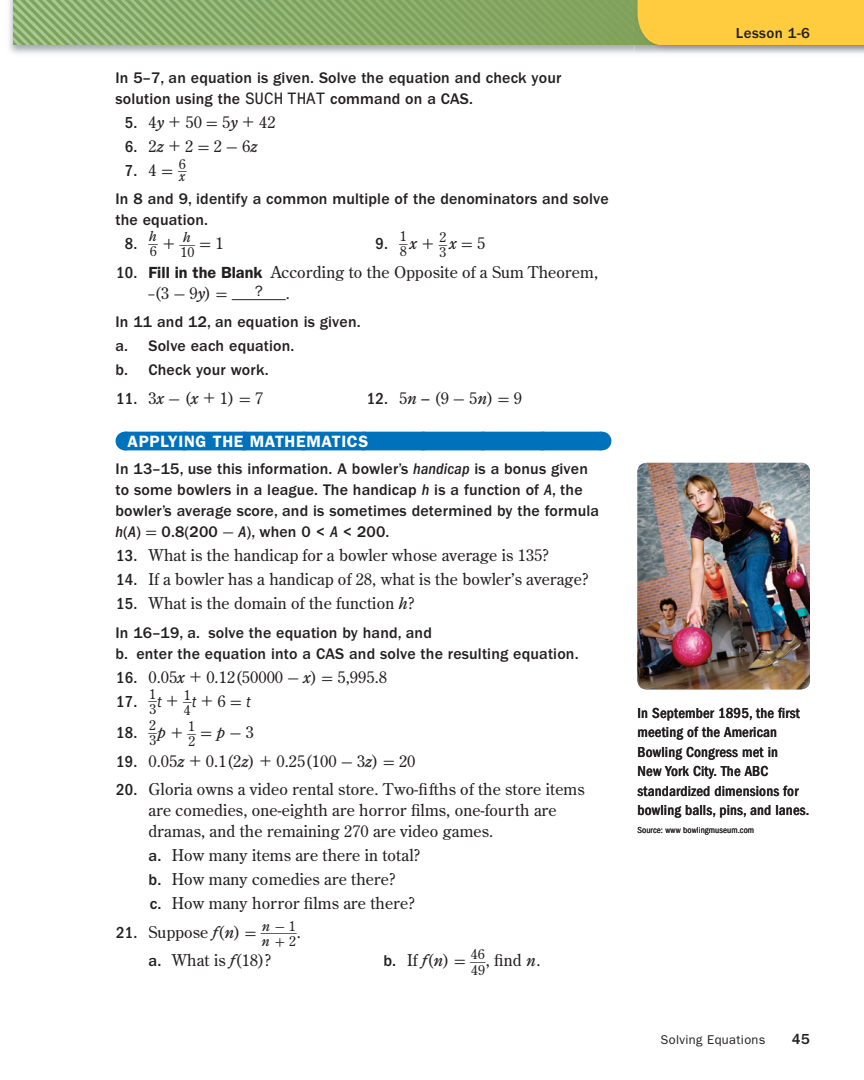
<style>
.page{position:relative;width:864px;height:1080px;background:#fff}
.page>*{position:absolute;margin:0;border:0;box-sizing:border-box;transform-origin:0 0}
.t1{font:500 condensed 16.5px "ITC Franklin Gothic Std";color:#231f20}
.t2{font:600 16.5px "ITC Franklin Gothic Std";letter-spacing:.04em;color:#fff}
.t3{font:16.2px/21px "Century Old Style Std";letter-spacing:.01em;color:#231f20}
.t4{font:16.2px "Uni Math";color:#231f20}
.t5{font:italic condensed 16.2px "ITC Franklin Gothic Std";color:#231f20}
.t6{font:italic 16.2px "Century Old Style Std";color:#231f20;scale:1.1 1}
.t7{font:500 15.9px/21px "ITC Franklin Gothic Std";letter-spacing:.01em;color:#231f20}
.t8{font:500 condensed 15px/19.5px "ITC Franklin Gothic Std";letter-spacing:.01em;color:#231f20}
.t9{font:500 15px "ITC Franklin Gothic Std";letter-spacing:.025em;color:#231f20}
.t10{font:15px "ITC Franklin Gothic Std";color:#231f20}
.t11{font:13.8px "Century Old Style Std";color:#231f20}
.t12{font:13.8px/13.8px "Uni Math";color:#231f20;text-align:right;scale:1.12 1}
.t13{font:italic 13.8px/15.3px "Century Old Style Std";color:#231f20;scale:1.1 1}
.t14{font:italic 13.8px "Century Old Style Std";color:#231f20}
.t15{font:12.75px "ITC Franklin Gothic Std";letter-spacing:.03em;color:#231f20}
.t16{font:condensed 9px "ITC Franklin Gothic Std";letter-spacing:.01em;color:#231f20}
.s1{font-family:"Arial Monospaced MT Std";font-weight:400}
.s2{font-family:"ITC Franklin Gothic Std";font-weight:500;font-stretch:condensed;font-size:16.5px}
.s3{font-style:italic}
.s4{font-family:"Uni Math"}
.s5{font-family:"Century Old Style Std";font-weight:400;font-stretch:normal;font-size:16.2px}
.s6{font-family:"Uni Math";font-weight:400;font-stretch:normal;font-size:16.2px}
.s7{font-size:16.2px}
.s8{font-family:"Century Old Style Std";font-style:italic}
.s9{font-family:"Century Old Style Std"}
.s10{font-style:italic;font-size:16.2px}
.s11{font-family:"Uni Math";font-size:16.2px}
.s12{font-family:"Uni Math";font-style:normal}
.s13{font-style:normal}
.s14{font-family:"ITC Franklin Gothic Std";font-weight:600}
.s15{font-style:italic;font-stretch:condensed}
.s16{font-family:"Uni Math";font-weight:400;font-size:16.2px}
.s17{font-family:"ITC Franklin Gothic Std";font-style:italic;font-stretch:condensed;font-size:16.2px}
.s18{font-family:"Uni Math";font-style:normal;font-stretch:normal}
.s19{font-family:"Century Old Style Std";font-style:normal;font-stretch:normal}
.s20{font-family:"ITC Franklin Gothic Std";font-weight:500}
</style>
<div class="page">
<img style="left:9px;top:0;width:633px;height:54px">
<img style="left:14px;top:0;width:620px;height:45px">
<div style="left:124px;top:432px;width:478px;height:18px;background:#0072bc"></div>
<hr style="left:232px;top:299px;width:54px;height:1px;background:#231f20">
<img style="left:637px;top:463px;width:173px;height:226px;border-radius:9px">
<div style="left:638px;top:0;width:226px;height:45px;background:#fecc3e"></div>
<p class="t7" style="left:116px;top:68px;width:447px">In 5–7, an equation is given. Solve the equation and check your solution using the <span class="s1">SUCH THAT</span> command on a CAS.</p>
<p class="t3" style="left:125px;top:113px;width:152px"><span class="s2">5.</span> 4<span class="s3">y</span> <span class="s4">+</span> 50 <span class="s4">=</span> 5<span class="s3">y</span> <span class="s4">+</span> 42</p>
<p class="t3" style="left:125px;top:137px;width:134px"><span class="s2">6.</span> 2<span class="s3">z</span> <span class="s4">+</span> 2 <span class="s4">=</span> 2 <span class="s4">-</span> 6<span class="s3">z</span></p>
<p class="t1" style="left:125px;top:165px;width:63px">7 . <span class="s5">4</span> <span class="s6">=</span> <sup>_</sup><sup>6</sup></p>
<p class="t14" style="left:180px;top:171px;width:7px">x</p>
<p class="t7" style="left:116px;top:190px;width:495px">In 8 and 9, identify a common multiple of the denominators and solve the equation.</p>
<p class="t1" style="left:125px;top:238px;width:35px">8 . <sup>_</sup><sup>h</sup></p>
<p class="t11" style="left:150px;top:246px;width:8px">6</p>
<p class="t12" style="left:162px;top:233px;width:31px"><span class="s7">+</span> _ _<span class="s8">h<br></span><span class="s9">10</span></p>
<p class="t4" style="left:199px;top:237px;width:26px">= <span class="s9">1</span></p>
<p class="t1" style="left:375px;top:238px;width:34px">9 . <sup>_</sup><sup>1</sup></p>
<p class="t11" style="left:400px;top:239px;width:49px">8<span class="s10">x</span><span class="s11">+</span> <sup>_</sup>2</p>
<p class="t6" style="left:449px;top:237px;width:34px">x <span class="s12">=</span> <span class="s13">5</span></p>
<p class="t3" style="left:148px;top:263px;width:451px;text-indent:-32px"><span class="s2">10.</span> <span class="s14">Fill in the Blank</span> According to the Opposite of a Sum Theorem, <span class="s4">–</span>(3 <span class="s4">-</span> 9<span class="s3">y</span>) <span class="s4">=</span></p>
<p class="t11" style="left:440px;top:247px;width:8px">3</p>
<p class="t10" style="left:255px;top:286px;width:10px">?</p>
<p class="t3" style="left:286px;top:284px;width:6px">.</p>
<p class="t7" style="left:116px;top:311px;width:247px;line-height:24px">In 11 and 12, an equation is given. a. Solve each equation.<br>b. Check your work.</p>
<p class="t3" style="left:116px;top:389px;width:148px"><span class="s2">11.</span> 3<span class="s3">x</span> <span class="s4">-</span> (<span class="s3">x</span> <span class="s4">+</span> 1) <span class="s4">=</span> 7</p>
<p class="t3" style="left:367px;top:389px;width:157px"><span class="s2">12.</span> 5<span class="s3">n</span> – (9 <span class="s4">-</span> 5<span class="s3">n</span>) <span class="s4">=</span> 9</p>
<p class="t2" style="left:128px;top:435px;width:242px">APPLYING THE MATHEMATICS</p>
<p class="t7" style="left:116px;top:460px;width:485px">In 13–15, use this information. A bowler’s <span class="s15">handicap</span> is a bonus given to some bowlers in a league. The handicap <span class="s15">h</span> is a function of <span class="s15">A</span>, the bowler’s average score, and is sometimes determined by the formula <span class="s15">h</span>(<span class="s15">A</span>) <span class="s16">=</span> 0.8(200 <span class="s16">-</span> <span class="s15">A</span>), when 0 &lt; <span class="s15">A</span> &lt; 200.</p>
<p class="t3" style="left:116px;top:546px;width:434px"><span class="s2">13.</span> What is the handicap for a bowler whose average is 135?</p>
<p class="t3" style="left:116px;top:570px;width:474px"><span class="s2">14.</span> If a bowler has a handicap of 28, what is the bowler’s average?</p>
<p class="t3" style="left:116px;top:594px;width:300px"><span class="s2">15.</span> What is the domain of the function <span class="s3">h</span>?</p>
<p class="t7" style="left:116px;top:623px;width:465px">In 16–19, a. solve the equation by hand, and<br>b. enter the equation into a CAS and solve the resulting equation.</p>
<p class="t3" style="left:116px;top:668px;width:272px"><span class="s2">16.</span> 0.05<span class="s3">x</span> <span class="s4">+</span> 0.12(50000 <span class="s4">-</span> <span class="s3">x</span>) <span class="s4">=</span> 5,995.8</p>
<p class="t1" style="left:116px;top:696px;width:42px">17. <sup>_</sup><sup>1</sup></p>
<p class="t11" style="left:149px;top:696px;width:44px">3<span class="s17">t</span> <span class="s11">+</span> <sup>_</sup>1</p>
<p class="t5" style="left:192px;top:696px;width:60px">t <span class="s18">+</span> <span class="s19">6</span> <span class="s18">=</span> t</p>
<p class="t11" style="left:184px;top:704px;width:8px">4</p>
<p class="t1" style="left:116px;top:727px;width:42px">18. <sup>_</sup><sup>2</sup></p>
<p class="t11" style="left:149px;top:728px;width:48px">3<span class="s10">p</span> <span class="s11">+</span> <sup>_</sup>1</p>
<p class="t4" style="left:200px;top:726px;width:56px">= <span class="s8">p</span> - <span class="s9">3</span></p>
<p class="t3" style="left:116px;top:752px;width:301px"><span class="s2">19.</span> 0.05<span class="s3">z</span> <span class="s4">+</span> 0.1(2<span class="s3">z</span>) <span class="s4">+</span> 0.25(100 <span class="s4">-</span> 3<span class="s3">z</span>) <span class="s4">=</span> 20</p>
<p class="t3" style="left:149px;top:780px;width:438px;text-indent:-32px"><span class="s2">20.</span> Gloria owns a video rental store. Two-fi fths of the store items are comedies, one-eighth are horror films, one-fourth are dramas, and the remaining 270 are video games.</p>
<p class="t3" style="left:149px;top:845px;width:273px;line-height:24px"><span class="s20">a.</span> How many items are there in total? <span class="s20">b.</span> How many comedies are there?<br><span class="s20">c.</span> How many horror films are there?</p>
<p class="t3" style="left:116px;top:923px;width:186px"><span class="s2">21.</span> Suppose <span class="s3">f</span>(<span class="s3">n</span>) <span class="s4">=</span> <sup>___</sup>.</p>
<p class="t11" style="left:188px;top:736px;width:8px">2</p>
<p class="t13" style="left:262px;top:919px;width:33px">n <span class="s12">-</span> <span class="s13">1 </span>n <span class="s12">+</span> <span class="s13">2</span></p>
<p class="t3" style="left:149px;top:951px;width:124px"><span class="s20">a.</span> What is <span class="s3">f</span>(18)?</p>
<p class="t3" style="left:383px;top:951px;width:159px"><span class="s20">b.</span> If <span class="s3">f</span>(<span class="s3">n</span>) <span class="s4">=</span> <sup>__</sup><sup>46</sup>, find <span class="s3">n</span>.</p>
<p class="t11" style="left:471px;top:964px;width:15px">49</p>
<p class="t9" style="left:736px;top:27px;width:76px">Lesson 1-6</p>
<p class="t8" style="left:638px;top:704px;width:173px">In September 1895, the first meeting of the American<br>Bowling Congress met in<br>New York City. The ABC standardized dimensions for bowling balls, pins, and lanes.</p>
<p class="t16" style="left:638px;top:827px;width:118px">Source: www bowlingmuseum.com</p>
<p class="t15" style="left:660px;top:1035px;width:107px">Solving Equations</p>
<p class="t9" style="left:792px;top:1034px;width:20px">45</p>
</div>
